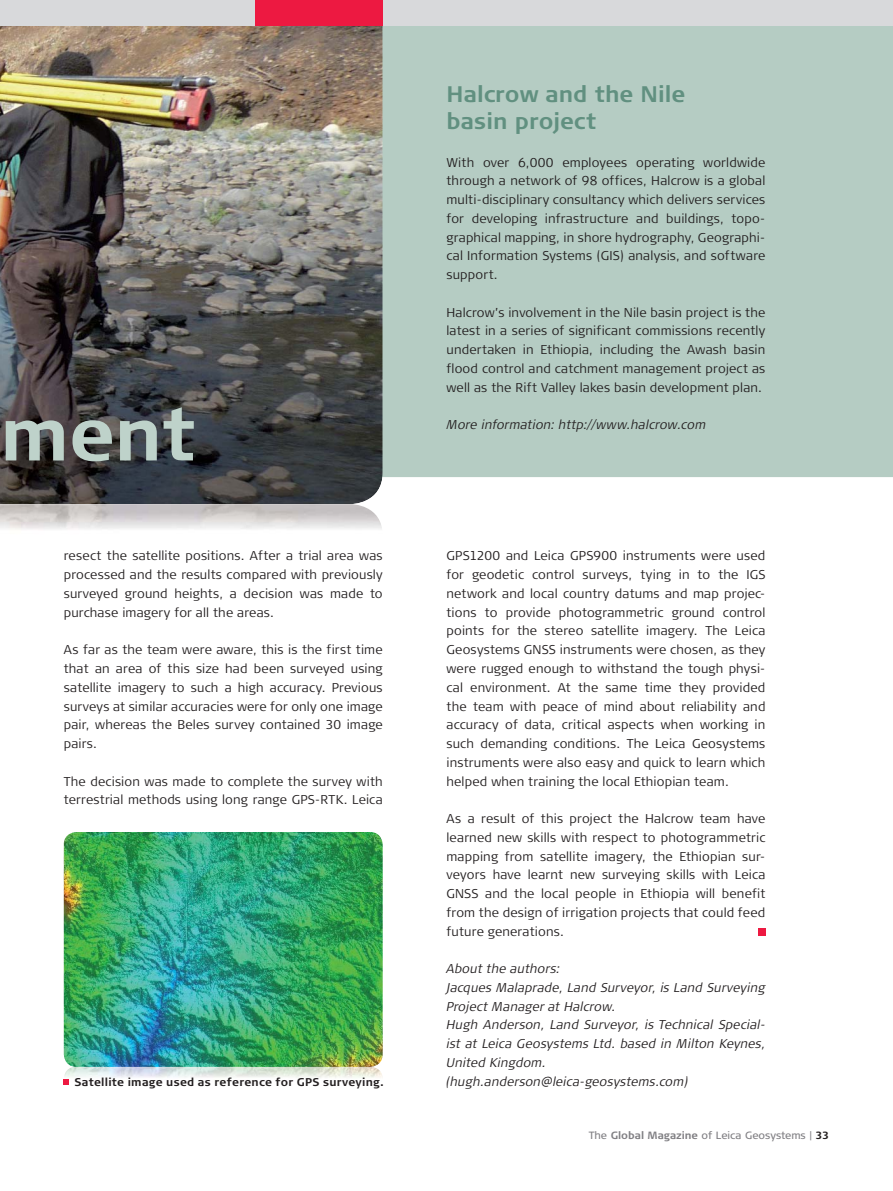
<style>
.page{position:relative;width:893px;height:1191px;background:#fff}
.page>*{position:absolute;margin:0;border:0;box-sizing:border-box;transform-origin:0 0}
.t1{font:700 75px "Signa Column";color:#bed2ca}
.t2{font:700 22.5px/27px "Signa Column";color:#619080}
.t3{font:300 12.75px/18.8px "Signa Column";letter-spacing:.015em;color:#231f20;text-align:justify}
.t4{font:italic 300 12.75px/18.8px "Signa Column";letter-spacing:.01em;color:#231f20}
.t5{font:700 11.25px "Signa Column";letter-spacing:.02em;color:#231f20}
.t6{font:10.5px "Signa Column";color:#807f83}
.s1{font-weight:700}
.s2{font-weight:700;color:#231f20}
</style>
<div class="page">
<div style="left:383px;top:26px;width:510px;height:451px;background:#b5ccc3"></div>
<img style="left:0;top:26px;width:383px;height:478px">
<svg style="left:0;top:504px;width:382px;height:26px;background:#d7d4d4"></svg>
<img style="left:64px;top:832px;width:319px;height:234px;border-radius:13px">
<svg style="left:63px;top:1066px;width:320px;height:19px"></svg>
<div style="left:0;top:0;width:893px;height:26px;background:#d8d9db"></div>
<div style="left:255px;top:0;width:128px;height:26px;background:#ed1941"></div>
<div style="left:758px;top:928px;width:7px;height:7px;background:#ed1941"></div>
<h1 class="t1" style="left:0;top:407px;width:197px">ment</h1>
<p class="t3" style="left:64px;top:548px;width:320px">resect the satellite positions. After a trial area was processed and the results compared with previously surveyed ground heights, a decision was made to purchase imagery for all the areas.</p>
<p class="t3" style="left:64px;top:642px;width:320px">As far as the team were aware, this is the first time that an area of this size had been surveyed using satellite imagery to such a high accuracy. Previous surveys at similar accuracies were for only one image pair, whereas the Beles survey contained 30 image pairs.</p>
<p class="t3" style="left:64px;top:773px;width:320px">The decision was made to complete the survey with terrestrial methods using long range GPS-RTK. Leica</p>
<p class="t5" style="left:74px;top:1077px;width:311px">Satellite image used as reference for GPS surveying.</p>
<h2 class="t2" style="left:446px;top:83px;width:240px">Halcrow and the Nile basin project</h2>
<p class="t3" style="left:446px;top:154px;width:320px">With over 6,000 employees operating worldwide through a network of 98 offices, Halcrow is a global multi-disciplinary consultancy which delivers services for developing infrastructure and buildings, topo&shy;graphical mapping, in shore hydrography, Geographi&shy;cal Information Systems (GIS) analysis, and software support.</p>
<p class="t3" style="left:446px;top:304px;width:320px">Halcrow’s involvement in the Nile basin project is the latest in a series of significant commissions recently undertaken in Ethiopia, including the Awash basin flood control and catchment management project as well as the Rift Valley lakes basin development plan.</p>
<p class="t4" style="left:446px;top:417px;width:261px">More information: http://www.halcrow.com</p>
<p class="t3" style="left:446px;top:548px;width:320px">GPS1200 and Leica GPS900 instruments were used for geodetic control surveys, tying in to the IGS network and local country datums and map projec&shy;tions to provide photogrammetric ground control points for the stereo satellite imagery. The Leica Geosystems GNSS instruments were chosen, as they were rugged enough to withstand the tough physi&shy;cal environment. At the same time they provided the team with peace of mind about reliability and accuracy of data, critical aspects when working in such demanding conditions. The Leica Geosystems instruments were also easy and quick to learn which helped when training the local Ethiopian team.</p>
<p class="t3" style="left:446px;top:810px;width:320px">As a result of this project the Halcrow team have learned new skills with respect to photogrammetric mapping from satellite imagery, the Ethiopian sur&shy;veyors have learnt new surveying skills with Leica GNSS and the local people in Ethiopia will benefit from the design of irrigation projects that could feed future generations.</p>
<p class="t4" style="left:446px;top:960px;width:320px">About the authors:<br>Jacques Malaprade, Land Surveyor, is Land Surveying Project Manager at Halcrow.<br>Hugh Anderson, Land Surveyor, is Technical Special&shy;ist at Leica Geosystems Ltd. based in Milton Keynes, United Kingdom. (hugh.anderson@leica-geosystems.com)</p>
<p class="t6" style="left:589px;top:1131px;width:242px">The <span class="s1">Global Magazine</span> of Leica Geosystems | <span class="s2">33</span></p>
</div>
